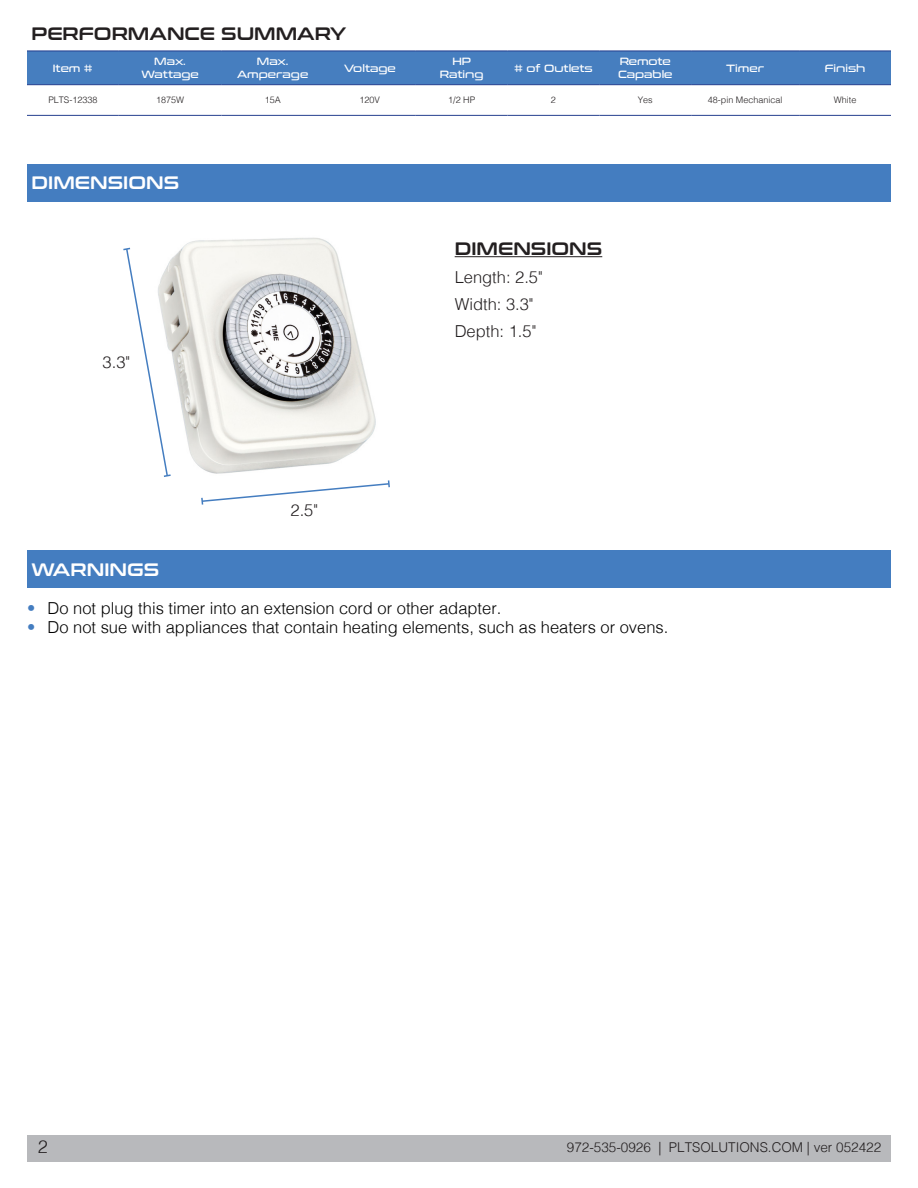
<style>
.page{position:relative;width:918px;height:1188px;background:#fff}
.page>*{position:absolute;margin:0;border:0;box-sizing:border-box;transform-origin:0 0}
.t1{font:18px "Conthrax Sb";color:#231f20}
.t2{font:18px "Conthrax Sb";color:#fff}
.t3{font:300 18px "Helvetica";color:#231f20}
.t4{font:300 16.5px "Helvetica";color:#000}
.PLT_Body{font:300 16.5px "Helvetica";color:#231f20}
.t5{font:300 13.5px "Helvetica";color:#231f20}
.t6{font:10.5px "Conthrax Rg";color:#fff}
.Paragraph_Style_1{font:300 9px "Helvetica";color:#231f20}
.s1{color:#447dc0}
</style>
<div class="page">
<div style="left:27px;top:1135px;width:864px;height:27px;background:#b8b9bc"></div>
<img style="left:172px;top:237px;width:204px;height:237px">
<div style="left:27px;top:164px;width:864px;height:37px;background:#447dc0"></div>
<div style="left:27px;top:52px;width:864px;height:32px;background:#467ebf"></div>
<hr style="left:27px;top:115px;width:92px;height:1px;background:#253f8e">
<hr style="left:119px;top:115px;width:102px;height:1px;background:#253f8e">
<hr style="left:221px;top:115px;width:103px;height:1px;background:#253f8e">
<hr style="left:324px;top:115px;width:92px;height:1px;background:#253f8e">
<hr style="left:416px;top:115px;width:92px;height:1px;background:#253f8e">
<hr style="left:508px;top:115px;width:91px;height:1px;background:#253f8e">
<hr style="left:599px;top:115px;width:92px;height:1px;background:#253f8e">
<hr style="left:691px;top:115px;width:108px;height:1px;background:#253f8e">
<hr style="left:799px;top:115px;width:92px;height:1px;background:#253f8e">
<hr style="left:27px;top:51px;width:92px;height:1px;background:#253f8e">
<hr style="left:119px;top:51px;width:102px;height:1px;background:#253f8e">
<hr style="left:221px;top:51px;width:103px;height:1px;background:#253f8e">
<hr style="left:324px;top:51px;width:92px;height:1px;background:#253f8e">
<hr style="left:416px;top:51px;width:92px;height:1px;background:#253f8e">
<hr style="left:508px;top:51px;width:91px;height:1px;background:#253f8e">
<hr style="left:599px;top:51px;width:92px;height:1px;background:#253f8e">
<hr style="left:691px;top:51px;width:108px;height:1px;background:#253f8e">
<hr style="left:799px;top:51px;width:92px;height:1px;background:#253f8e">
<hr style="left:27px;top:84px;width:92px;height:1px;background:#253f8e">
<hr style="left:119px;top:84px;width:102px;height:1px;background:#253f8e">
<hr style="left:221px;top:84px;width:103px;height:1px;background:#253f8e">
<hr style="left:324px;top:84px;width:92px;height:1px;background:#253f8e">
<hr style="left:416px;top:84px;width:92px;height:1px;background:#253f8e">
<hr style="left:508px;top:84px;width:91px;height:1px;background:#253f8e">
<hr style="left:599px;top:84px;width:92px;height:1px;background:#253f8e">
<hr style="left:691px;top:84px;width:108px;height:1px;background:#253f8e">
<hr style="left:799px;top:84px;width:92px;height:1px;background:#253f8e">
<div style="left:27px;top:551px;width:864px;height:37px;background:#447dc0"></div>
<hr style="left:455px;top:256px;width:147px;height:1px;background:#231f20">
<svg style="left:123px;top:247px;width:49px;height:230px"></svg>
<svg style="left:201px;top:480px;width:189px;height:25px"></svg>
<p class="t1" style="left:32px;top:20px;width:316px">PERFORMANCE SUMMARY</p>
<p class="t6" style="left:53px;top:60px;width:42px">Item #</p>
<p class="t6" style="left:154px;top:54px;width:33px">Max.</p>
<p class="t6" style="left:141px;top:66px;width:59px">Wattage</p>
<p class="t6" style="left:257px;top:54px;width:33px">Max.</p>
<p class="t6" style="left:237px;top:66px;width:73px">Amperage</p>
<p class="t6" style="left:344px;top:60px;width:53px">Voltage</p>
<p class="t6" style="left:452px;top:54px;width:20px">HP</p>
<p class="t6" style="left:440px;top:66px;width:45px">Rating</p>
<p class="t6" style="left:514px;top:60px;width:80px"># of Outlets</p>
<p class="t6" style="left:620px;top:54px;width:53px">Remote</p>
<p class="t6" style="left:618px;top:66px;width:56px">Capable</p>
<p class="t6" style="left:726px;top:60px;width:39px">Timer</p>
<p class="t6" style="left:825px;top:60px;width:42px">Finish</p>
<p class="Paragraph_Style_1" style="left:48px;top:92px;width:51px">PLTS-12338</p>
<p class="Paragraph_Style_1" style="left:156px;top:92px;width:30px">1875W</p>
<p class="Paragraph_Style_1" style="left:265px;top:92px;width:18px">15A</p>
<p class="Paragraph_Style_1" style="left:360px;top:92px;width:22px">120V</p>
<p class="Paragraph_Style_1" style="left:448px;top:92px;width:29px">1/2 HP</p>
<p class="Paragraph_Style_1" style="left:551px;top:92px;width:7px">2</p>
<p class="Paragraph_Style_1" style="left:638px;top:92px;width:17px">Yes</p>
<p class="Paragraph_Style_1" style="left:708px;top:92px;width:76px">48-pin Mechanical</p>
<p class="Paragraph_Style_1" style="left:834px;top:92px;width:24px">White</p>
<p class="t2" style="left:32px;top:169px;width:149px">DIMENSIONS</p>
<p class="PLT_Body" style="left:103px;top:348px;width:29px">3.3"</p>
<p class="PLT_Body" style="left:291px;top:497px;width:29px">2.5"</p>
<p class="t1" style="left:455px;top:235px;width:149px">DIMENSIONS</p>
<p class="PLT_Body" style="left:455px;top:263px;width:90px">Length: 2.5"</p>
<p class="PLT_Body" style="left:455px;top:290px;width:80px">Width: 3.3"</p>
<p class="PLT_Body" style="left:455px;top:317px;width:83px">Depth: 1.5"</p>
<p class="t2" style="left:32px;top:556px;width:129px">WARNINGS</p>
<p class="t4" style="left:27px;top:594px;width:476px"><span class="s1">•</span> Do not plug this timer into an extension cord or other adapter.</p>
<p class="t4" style="left:27px;top:614px;width:643px"><span class="s1">•</span> Do not sue with appliances that contain heating elements, such as heaters or ovens.</p>
<p class="t3" style="left:38px;top:1132px;width:12px">2</p>
<p class="t5" style="left:567px;top:1136px;width:316px">972-535-0926 | PLTSOLUTIONS.COM | ver 052422</p>
</div>
